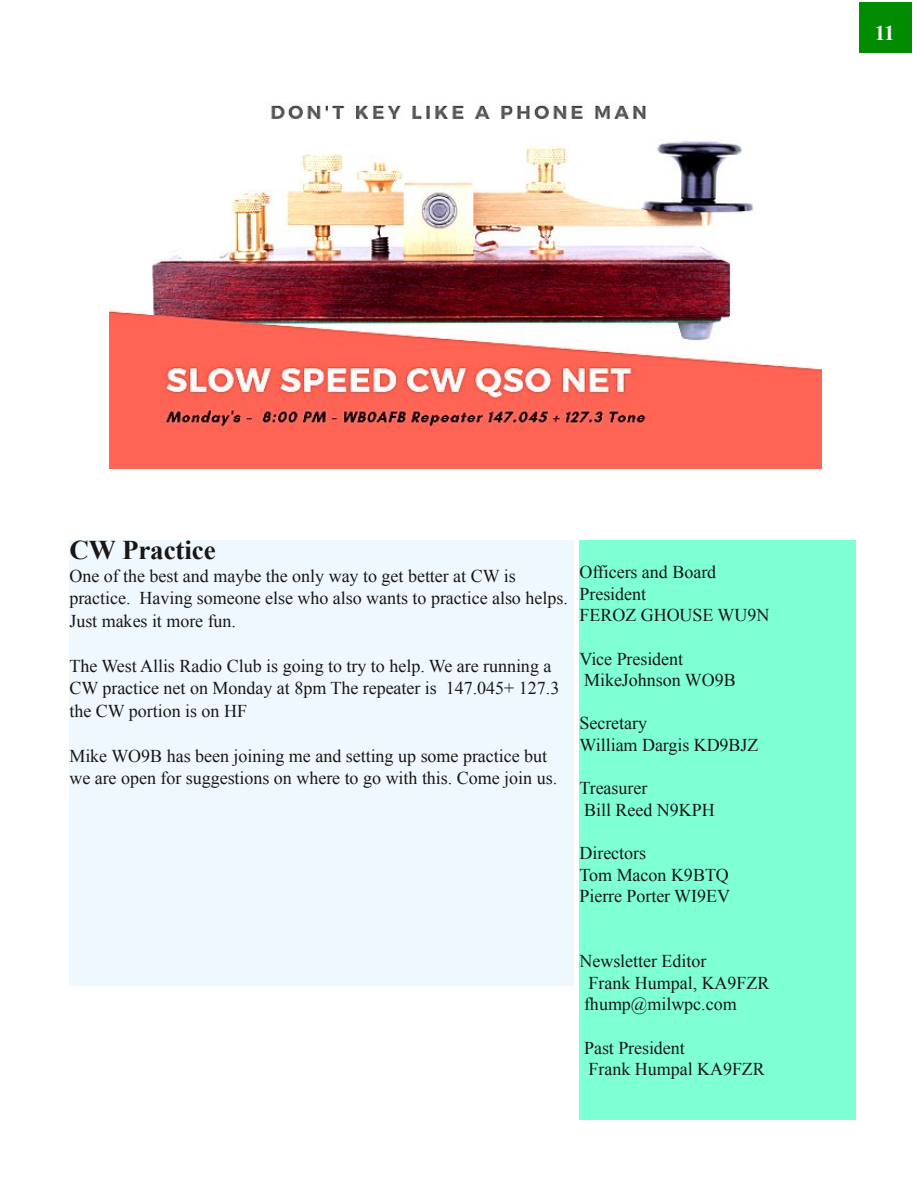
<style>
.page{position:relative;width:919px;height:1189px;background:#fff}
.page>*{position:absolute;margin:0;border:0;box-sizing:border-box;transform-origin:0 0}
.t1{font:700 27px "Times New Roman";letter-spacing:-.005em;color:#181715}
.t2{font:700 21px "Times New Roman";color:#fff}
.t3{font:18px/21.6px "Times New Roman";color:#181715}
</style>
<div class="page">
<div style="left:579px;top:540px;width:276px;height:579px;background:#7fffd4"></div>
<div style="left:69px;top:540px;width:504px;height:445px;background:#f0f8ff"></div>
<img style="left:110px;top:104px;width:710px;height:364px">
<div style="left:858px;top:2px;width:52px;height:50px;background:#008b00"></div>
<p class="t2" style="left:874px;top:21px;width:21px">11</p>
<h1 class="t1" style="left:69px;top:535px;width:148px">CW Practice</h1>
<p class="t3" style="left:69px;top:564px;width:499px;line-height:22.5px">One of the best and maybe the only way to get better at CW is practice. Having someone else who also wants to practice also helps.<br>Just makes it more fun.</p>
<p class="t3" style="left:69px;top:654px;width:491px;line-height:22.5px">The West Allis Radio Club is going to try to help. We are running a<br>CW practice net on Monday at 8pm The repeater is 147.045+ 127.3 the CW portion is on HF</p>
<p class="t3" style="left:69px;top:744px;width:489px;line-height:22.5px">Mike WO9B has been joining me and setting up some practice but we are open for suggestions on where to go with this. Come join us.</p>
<p class="t3" style="left:579px;top:561px;width:191px">Officers and Board<br>President<br>FEROZ GHOUSE WU9N</p>
<p class="t3" style="left:579px;top:647px;width:157px">Vice President<br>MikeJohnson WO9B</p>
<p class="t3" style="left:579px;top:712px;width:180px">Secretary<br>William Dargis KD9BJZ</p>
<p class="t3" style="left:579px;top:777px;width:136px">Treasurer<br>Bill Reed N9KPH</p>
<p class="t3" style="left:579px;top:842px;width:152px">Directors<br>Tom Macon K9BTQ<br>Pierre Porter WI9EV</p>
<p class="t3" style="left:579px;top:950px;width:191px">Newsletter Editor<br>Frank Humpal, KA9FZR fhump@milwpc.com</p>
<p class="t3" style="left:584px;top:1036px;width:182px">Past President<br>Frank Humpal KA9FZR</p>
</div>
